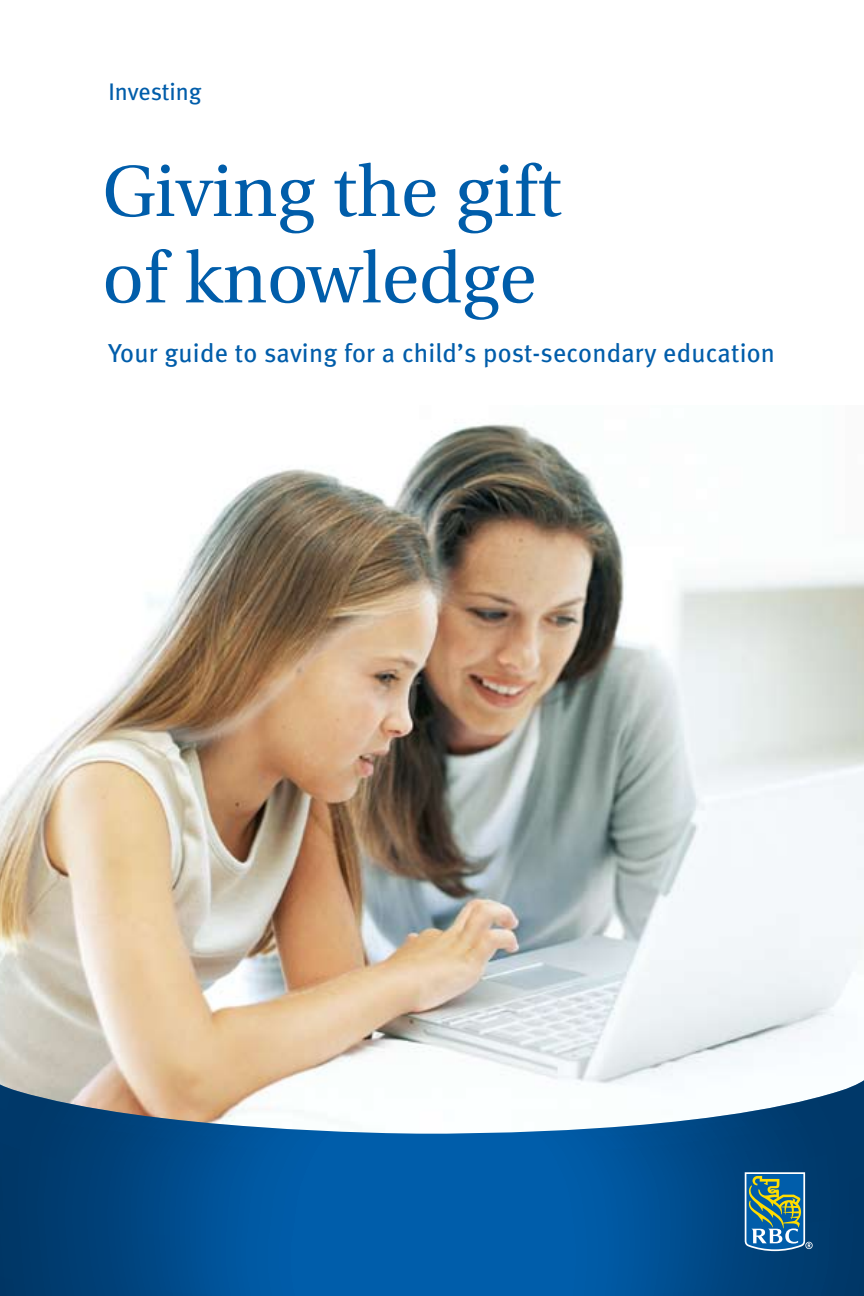
<style>
.page{position:relative;width:864px;height:1296px;background:#fff}
.page>*{position:absolute;margin:0;border:0;box-sizing:border-box;transform-origin:0 0}
.t1{font:72px/86.4px "Utopia";color:#005daa}
.t2{font:26px "Meta Book LF";letter-spacing:.01em;color:#005daa}
.t3{font:24px "Meta Book LF";letter-spacing:-.005em;color:#005daa}
</style>
<div class="page">
<svg style="left:0;top:1201px;width:864px;height:85px;background:#004f92"></svg>
<img style="left:0;top:423px;width:864px;height:778px">
<svg style="left:0;top:1080px;width:864px;height:54px"></svg>
<svg style="left:744px;top:1171px;width:69px;height:81px;background:#488093"></svg>
<p class="t3" style="left:108px;top:77px;width:95px">Investing</p>
<h1 class="t1" style="left:102px;top:150px;width:461px">Giving the gift of knowledge</h1>
<p class="t2" style="left:108px;top:338px;width:668px">Your guide to saving for a child’s post-secondary education</p>
</div>
